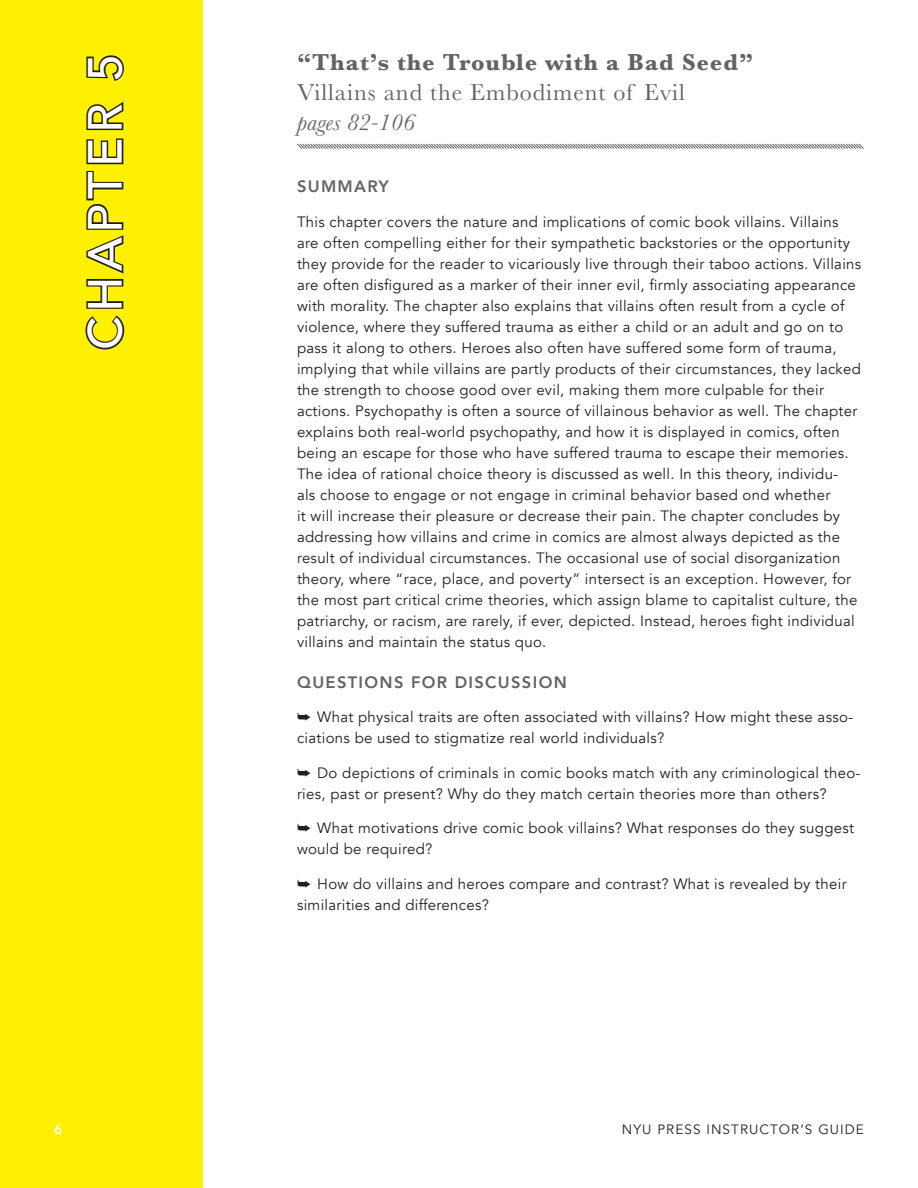
<style>
.page{position:relative;width:918px;height:1188px;background:#fff}
.page>*{position:absolute;margin:0;border:0;box-sizing:border-box;transform-origin:0 0}
.interior__page_title{font:500 48px "Avenir";letter-spacing:.1em;color:#fff}
.interior__page_and_d{font:700 24px/30px "Baskerville";letter-spacing:.04em;color:#636366}
.interior__section_he{font:800 16.5px "Avenir";letter-spacing:.08em;color:#636366}
.interior__summary{font:15px/21px "Avenir";letter-spacing:.02em;color:#231f20}
.t1{font:13.5px "Avenir";letter-spacing:.08em;color:#231f20}
.t2{font:800 13.5px "Avenir";color:#fff}
.s1{font-weight:400}
.s2{font-weight:400;font-style:italic}
</style>
<div class="page">
<div style="left:0;top:0;width:202px;height:1188px;background:#fff101"></div>
<svg style="left:85px;top:101px;width:40px;height:249px"></svg>
<svg style="left:86px;top:55px;width:38px;height:26px"></svg>
<svg style="left:297px;top:143px;width:567px;height:6px"></svg>
<p class="interior__page_title" style="left:64px;top:350px;width:298px;rotate:-90deg">CHAPTER 5</p>
<p class="interior__page_and_d" style="left:297px;top:48px;width:458px">“That’s the Trouble with a Bad Seed”<br><span class="s1">Villains and the Embodiment of Evil<br></span><span class="s2">pages 82-106</span></p>
<p class="interior__section_he" style="left:297px;top:173px;width:93px">SUMMARY</p>
<p class="interior__summary" style="left:297px;top:211px;width:566px">This chapter covers the nature and implications of comic book villains. Villains are often compelling either for their sympathetic backstories or the opportunity they provide for the reader to vicariously live through their taboo actions. Villains are often disfigured as a marker of their inner evil, firmly associating appearance with morality. The chapter also explains that villains often result from a cycle of violence, where they suffered trauma as either a child or an adult and go on to pass it along to others. Heroes also often have suffered some form of trauma, implying that while villains are partly products of their circumstances, they lacked the strength to choose good over evil, making them more culpable for their actions. Psychopathy is often a source of villainous behavior as well. The chapter explains both real-world psychopathy, and how it is displayed in comics, often being an escape for those who have suffered trauma to escape their memories.<br>The idea of rational choice theory is discussed as well. In this theory, individu-<br>als choose to engage or not engage in criminal behavior based ond whether<br>it will increase their pleasure or decrease their pain. The chapter concludes by addressing how villains and crime in comics are almost always depicted as the result of individual circumstances. The occasional use of social disorganization theory, where “race, place, and poverty” intersect is an exception. However, for the most part critical crime theories, which assign blame to capitalist culture, the patriarchy, or racism, are rarely, if ever, depicted. Instead, heroes fight individual villains and maintain the status quo.</p>
<p class="interior__section_he" style="left:297px;top:669px;width:271px">QUESTIONS FOR DISCUSSION</p>
<p class="interior__summary" style="left:297px;top:707px;width:558px">➥ What physical traits are often associated with villains? How might these asso&shy;ciations be used to stigmatize real world individuals?</p>
<p class="interior__summary" style="left:297px;top:762px;width:565px">➥ Do depictions of criminals in comic books match with any criminological theo&shy;ries, past or present? Why do they match certain theories more than others?</p>
<p class="interior__summary" style="left:297px;top:818px;width:559px">➥ What motivations drive comic book villains? What responses do they suggest would be required?</p>
<p class="interior__summary" style="left:297px;top:873px;width:551px">➥ How do villains and heroes compare and contrast? What is revealed by their similarities and differences?</p>
<p class="t2" style="left:54px;top:1119px;width:9px">6</p>
<p class="t1" style="left:622px;top:1121px;width:244px">NYU PRESS INSTRUCTOR’S GUIDE</p>
</div>
